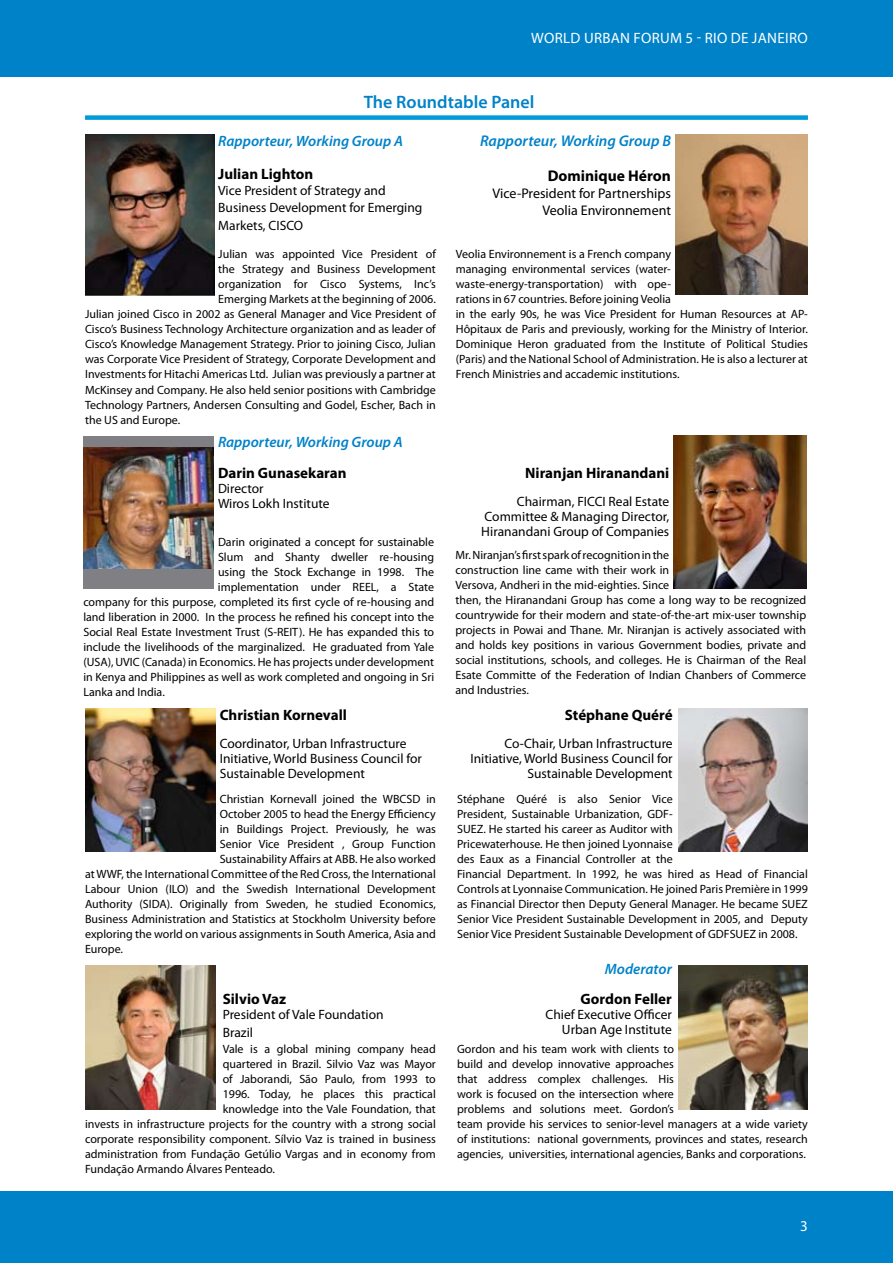
<style>
.page{position:relative;width:893px;height:1263px;background:#fff}
.page>*{position:absolute;margin:0;border:0;box-sizing:border-box;transform-origin:0 0}
.t1{font:600 18px "Myriad Pro";color:#0082c9}
.t2{font:italic 600 15.6px "Myriad Pro";color:#0082c9}
.t3{font:700 15.6px "Myriad Pro";color:#000}
.t4{font:700 15px "Myriad Pro";color:#000}
.t5{font:italic 600 15px "Myriad Pro";color:#0082c9}
.t6{font:15px "Myriad Pro";letter-spacing:.02em;color:#fff}
.t7{font:13.95px/17.1px "Myriad Pro";color:#000;text-align:right}
.t8{font:13.5px/15px "Myriad Pro";color:#000}
.t9{font:12px/15px "Myriad Pro";color:#000}
</style>
<div class="page">
<div style="left:0;top:0;width:893px;height:77px;background:#0082c9"></div>
<div style="left:0;top:1191px;width:893px;height:72px;background:#0082c9"></div>
<img style="left:678px;top:965px;width:130px;height:145px">
<img style="left:85px;top:135px;width:129px;height:161px">
<img style="left:679px;top:709px;width:129px;height:143px">
<img style="left:85px;top:709px;width:130px;height:143px">
<img style="left:675px;top:135px;width:133px;height:159px">
<div style="left:83px;top:436px;width:131px;height:152px;background:#807f83"></div>
<img style="left:83px;top:447px;width:131px;height:121px">
<div style="left:85px;top:115px;width:723px;height:5px;background:#009cd9"></div>
<img style="left:674px;top:435px;width:132px;height:153px">
<img style="left:85px;top:965px;width:130px;height:144px">
<p class="t6" style="left:531px;top:29px;width:236px">World Urban Forum 5 - rIO DE JANEIRO</p>
<h1 class="t1" style="left:364px;top:91px;width:172px">The Roundtable Panel</h1>
<p class="t5" style="left:218px;top:131px;width:186px">Rapporteur, Working Group A</p>
<p class="t4" style="left:218px;top:164px;width:97px">Julian Lighton</p>
<p class="t8" style="left:218px;top:182px;width:206px;line-height:16.5px">Vice President of Strategy and<br>Business Development for Emerging</p>
<p class="t8" style="left:218px;top:218px;width:85px">Markets, CISCO</p>
<p class="t9" style="left:218px;top:247px;width:219px">Julian was appointed Vice President of</p>
<p class="t9" style="left:218px;top:262px;width:219px">the Strategy and Business Development</p>
<p class="t9" style="left:218px;top:277px;width:219px">organization for Cisco Systems, I nc’s</p>
<p class="t9" style="left:218px;top:292px;width:219px">Emerging Markets at the beginning of 2006.</p>
<p class="t9" style="left:85px;top:307px;width:352px">Julian joined Cisco in 2002 as General Manager and Vice President of</p>
<p class="t9" style="left:85px;top:322px;width:352px">Cisco’s Business Technology Architecture organization and as leader of</p>
<p class="t9" style="left:85px;top:337px;width:352px">Cisco’s Knowledge Management Strategy. Prior to joining Cisco, Julian</p>
<p class="t9" style="left:85px;top:352px;width:352px">was Corporate Vice President of Strategy, Corporate Development and</p>
<p class="t9" style="left:85px;top:367px;width:352px">I nvestments for Hitachi Americas Ltd. Julian was previously a partner at</p>
<p class="t9" style="left:85px;top:382px;width:352px">McKinsey and Company. He also held senior positions with Cambridge</p>
<p class="t9" style="left:85px;top:397px;width:352px">Technology Partners, Andersen Consulting and Godel, Escher, Bach in</p>
<p class="t9" style="left:85px;top:412px;width:97px">the US and Europe.</p>
<p class="t5" style="left:218px;top:432px;width:186px">Rapporteur, Working Group A</p>
<p class="t4" style="left:218px;top:463px;width:130px">Darin Gunasekaran</p>
<p class="t8" style="left:218px;top:481px;width:113px">Director<br>Wiros Lokh I nstitute</p>
<p class="t9" style="left:218px;top:534px;width:218px;text-align:justify">Darin originated a concept for sustainable Slum and Shanty dweller re-housing using the Stock Exchange in 1 998. The implementation under REEL</p>
<p class="t9" style="left:83px;top:579px;width:352px;text-align:justify;text-indent:293px">, a State company for this purpose, completed its first cycle of re-housing and land liberation in 2000. I n the process he refined his concept into the Social Real Estate I nvestment Trust (S-REIT</p>
<p class="t9" style="left:83px;top:624px;width:352px;text-align:justify;text-indent:216px">). He has expanded this to include the livelihoods of the marginalized. He graduated from Yale (USA), UVIC (Canada) in Economics. He has projects under development in Kenya and Philippines as well as work completed and ongoing in Sri Lanka and I ndia.</p>
<p class="t4" style="left:220px;top:705px;width:129px">Christian Kornevall</p>
<p class="t8" style="left:220px;top:735px;width:204px">Coordinator, Urban I nfrastructure<br>I nitiative, World Business Council for<br>Sustainable Development</p>
<p class="t9" style="left:220px;top:791px;width:218px">Christian Kornevall joined the WBCSD in</p>
<p class="t9" style="left:220px;top:806px;width:218px">October 2005 to head the Energy Efficiency</p>
<p class="t9" style="left:220px;top:821px;width:218px">in Buildings Project. Previously, he was</p>
<p class="t9" style="left:220px;top:836px;width:218px">Senior Vice President , Group Function</p>
<p class="t9" style="left:220px;top:851px;width:218px">Sustainability Affairs at ABB. He also worked</p>
<p class="t9" style="left:85px;top:866px;width:352px">at WWF, the I nternational Committee of the Red Cross, the I nternational</p>
<p class="t9" style="left:85px;top:881px;width:352px">Labour Union (ILO) and the Swedish I nternational Development</p>
<p class="t9" style="left:85px;top:896px;width:65px">Authority (SIDA</p>
<p class="t9" style="left:85px;top:896px;width:352px;text-align:justify;text-indent:82px">). Originally from Sweden, he studied Economics, Business Administration and Statistics at Stockholm University before exploring the world on various assignments in South America, Asia and Europe.</p>
<p class="t4" style="left:223px;top:989px;width:65px">Silvio Vaz</p>
<p class="t8" style="left:223px;top:1005px;width:162px;line-height:18px">President of Vale Foundation<br>Brazil</p>
<p class="t9" style="left:223px;top:1041px;width:215px">Vale is a global mining company head</p>
<p class="t9" style="left:223px;top:1056px;width:215px">quartered in Brazil. Silvio Vaz was Mayor</p>
<p class="t9" style="left:223px;top:1071px;width:215px">of Jaborandi, São Paulo, from 1 993 to</p>
<p class="t9" style="left:223px;top:1086px;width:215px">1 996. Today, he places this practical</p>
<p class="t9" style="left:223px;top:1101px;width:215px">knowledge into the Vale Foundation, that</p>
<p class="t9" style="left:85px;top:1116px;width:352px">invests in infrastructure projects for the country with a strong social</p>
<p class="t9" style="left:85px;top:1131px;width:352px">corporate responsibility component. Sílvio Vaz is trained in business</p>
<p class="t9" style="left:85px;top:1146px;width:352px">administration from Fundação Getúlio Vargas and in economy from</p>
<p class="t9" style="left:85px;top:1161px;width:191px">Fundação Armando Álvares Penteado.</p>
<h2 class="t2" style="left:480px;top:131px;width:192px">Rapporteur, Working Group B</h2>
<h2 class="t3" style="left:548px;top:165px;width:125px">Dominique Héron</h2>
<p class="t7" style="left:493px;top:184px;width:180px">Vice-President for Partnerships<br>Veolia Environnement</p>
<p class="t9" style="left:456px;top:247px;width:354px">Veolia Environnement is a French company<br>managing environmental services (water&shy;waste-energy-transportation) with ope-<br>rations in 67 countries. Before joining Veolia<br>in the early 90s, he was Vice President for Human Resources at AP-Hôpitaux de Paris and previously, working for the Ministry of I nterior.<br>Dominique Heron graduated from the I nstitute of Political Studies (Paris) and the National School of Administration. He is also a lecturer at French Ministries and accademic institutions.</p>
<p class="t4" style="left:525px;top:463px;width:146px">Niranjan Hiranandani</p>
<p class="t8" style="left:481px;top:494px;width:189px;text-align:justify;text-indent:36px">Chairman, FICCI Real Estate Committee &amp; Managing Director, Hiranandani Group of Companies</p>
<p class="t9" style="left:455px;top:547px;width:352px">Mr. N iranjan’s first spark of recognition in the<br>construction line came with their work in<br>Versova, Andheri in the mid-eighties. Since<br>then, the Hiranandani Group has come a long way to be recognized countrywide for their modern and state-of-the-art mix-user township projects in Powai and Thane. Mr. N iranjan is actively associated with and holds key positions in various Government bodies, private and social institutions, schools, and colleges. He is Chairman of the Real Esate Committe of the Federation of I ndian Chanbers of Commerce and I ndustries.</p>
<p class="t4" style="left:565px;top:705px;width:109px">Stéphane Quéré</p>
<p class="t8" style="left:470px;top:735px;width:204px;text-align:right">Co-Chair, Urban I nfrastructure<br>I nitiative, World Business Council for<br>Sustainable Development</p>
<p class="t9" style="left:457px;top:791px;width:352px">Stéphane Quéré is also Senior Vice<br>President, Sustainable Urbanization, GDF-<br>SUEZ. He started his career as Auditor with<br>Pricewaterhouse. He then joined Lyonnaise<br>des Eaux as a Financial Controller at the<br>Financial Department. I n 1 992, he was hired as Head of Financial Controls at Lyonnaise Communication. He joined Paris Première in 1 999 as Financial Director then Deputy General Manager. He became SUEZ Senior Vice President Sustainable Development in 2005, and Deputy Senior Vice President Sustainable Development of GDFSUEZ in 2008.</p>
<p class="t5" style="left:605px;top:959px;width:68px">Moderator</p>
<p class="t4" style="left:581px;top:989px;width:93px">Gordon Feller</p>
<p class="t8" style="left:546px;top:1006px;width:128px;text-align:right">Chief Executive Officer<br>Urban Age I nstitute</p>
<p class="t9" style="left:457px;top:1041px;width:352px">Gordon and his team work with clients to<br>build and develop innovative approaches<br>that address complex challenges. His<br>work is focused on the intersection where<br>problems and solutions meet. Gordon’s<br>team provide his services to senior-level managers at a wide variety of institutions: national governments, provinces and states, research agencies, universities, international agencies, Banks and corporations.</p>
</div>
